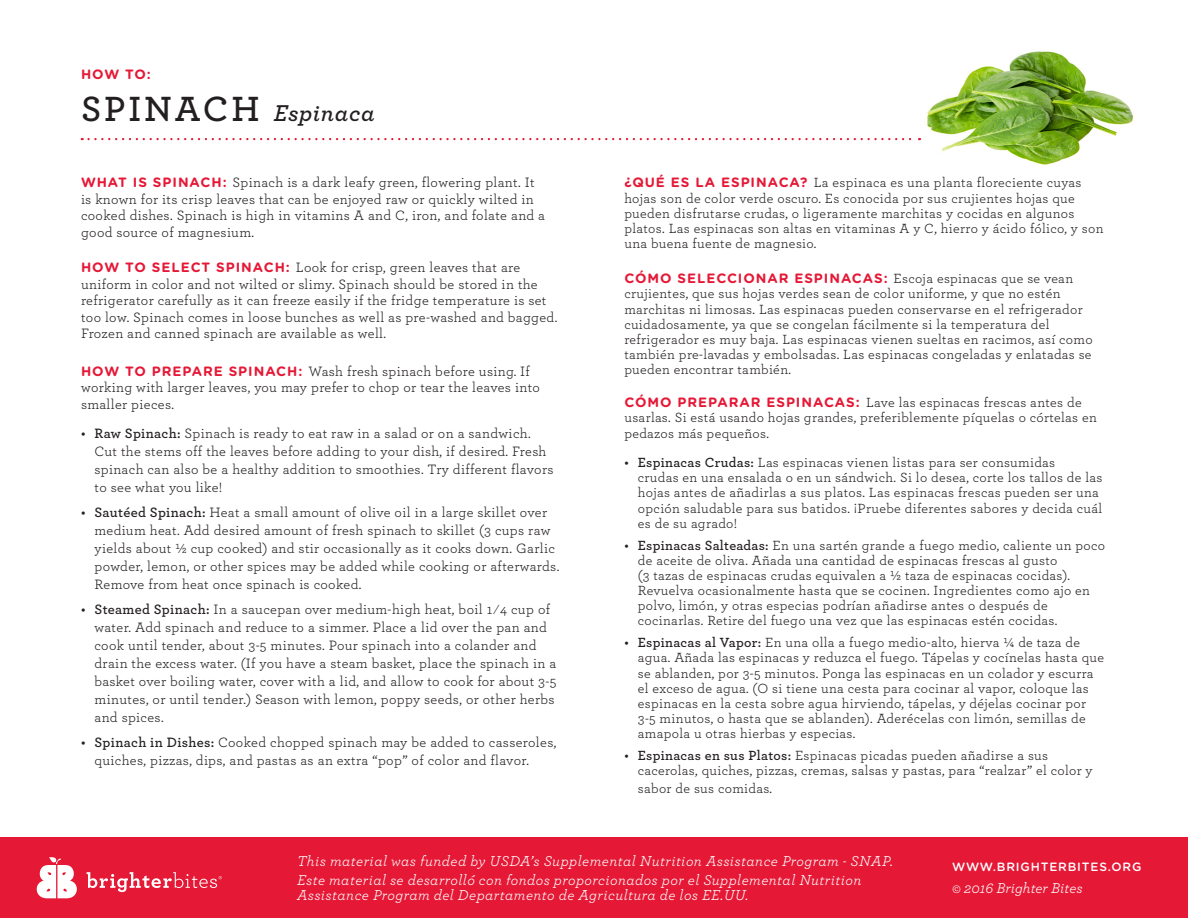
<style>
.page{position:relative;width:1188px;height:918px;background:#fff}
.page>*{position:absolute;margin:0;border:0;box-sizing:border-box;transform-origin:0 0}
.t1{font:italic 600 24px "Archer";letter-spacing:.025em;color:#231f20}
.t2{font:italic 15px/15px "Archer";letter-spacing:.03em;color:#fff}
.t3{font:italic 15px "Archer";color:#fff}
.t4{font:14.25px/18px "Archer";letter-spacing:.025em;color:#231f20}
.t5{font:13.95px/15.1px "Archer";letter-spacing:.025em;color:#231f20}
.t6{font:700 13.5px "Gotham Rounded";letter-spacing:.07em;color:#e51836}
.t7{font:500 12px "Gotham Rounded";letter-spacing:.07em;color:#fff}
.s1{font-style:normal;font-size:36.75px}
.s2{font-family:"Gotham Rounded";font-weight:700;font-size:13.5px;color:#e51836}
.s3{font-weight:600}
.s4{font-family:"Archer";font-weight:400;font-size:13.95px;color:#231f20}
</style>
<div class="page">
<img style="left:920px;top:51px;width:214px;height:114px">
<div style="left:0;top:838px;width:1188px;height:80px;background:#e51836"></div>
<svg style="left:37px;top:857px;width:40px;height:41px"></svg>
<svg style="left:87px;top:872px;width:135px;height:20px"></svg>
<svg style="left:89px;top:138px;width:831px;height:2px"></svg>
<p class="t6" style="left:81px;top:65px;width:71px">HOW TO:</p>
<p class="t1" style="left:81px;top:95px;width:295px"><span class="s1">SPINACH</span> Espinaca</p>
<p class="t4" style="left:81px;top:173px;width:466px;line-height:16.5px"><span class="s2">WHAT IS SPINACH:</span> Spinach is a dark leafy green, flowering plant. It is known for its crisp leaves that can be enjoyed raw or quickly wilted in cooked dishes. Spinach is high in vitamins A and C, iron, and folate and a good source of magnesium.</p>
<p class="t4" style="left:81px;top:258px;width:478px;line-height:16.5px"><span class="s2">HOW TO SELECT SPINACH:</span> Look for crisp, green leaves that are uniform in color and not wilted or slimy. Spinach should be stored in the refrigerator carefully as it can freeze easily if the fridge temperature is set too low. Spinach comes in loose bunches as well as pre-washed and bagged.<br>Frozen and canned spinach are available as well.</p>
<p class="t4" style="left:81px;top:362px;width:461px;line-height:16.5px"><span class="s2">HOW TO PREPARE SPINACH:</span> Wash fresh spinach before using. If working with larger leaves, you may prefer to chop or tear the leaves into smaller pieces.</p>
<p class="t4" style="left:94px;top:424px;width:461px;text-indent:-14px"><span class="s3">• Raw Spinach:</span> Spinach is ready to eat raw in a salad or on a sandwich.<br>Cut the stems off the leaves before adding to your dish, if desired. Fresh spinach can also be a healthy addition to smoothies. Try different flavors to see what you like!</p>
<p class="t4" style="left:94px;top:503px;width:466px;text-indent:-14px"><span class="s3">• Sautéed Spinach:</span> Heat a small amount of olive oil in a large skillet over medium heat. Add desired amount of fresh spinach to skillet (3 cups raw yields about ½ cup cooked) and stir occasionally as it cooks down. Garlic powder, lemon, or other spices may be added while cooking or afterwards.<br>Remove from heat once spinach is cooked.</p>
<p class="t4" style="left:94px;top:599px;width:464px;text-indent:-14px"><span class="s3">• Steamed Spinach:</span> In a saucepan over medium-high heat, boil 1⁄4 cup of water. Add spinach and reduce to a simmer. Place a lid over the pan and cook until tender, about 3-5 minutes. Pour spinach into a colander and drain the excess water. (If you have a steam basket, place the spinach in a basket over boiling water, cover with a lid, and allow to cook for about 3-5 minutes, or until tender.) Season with lemon, poppy seeds, or other herbs and spices.</p>
<p class="t4" style="left:94px;top:732px;width:463px;text-indent:-14px"><span class="s3">• Spinach in Dishes:</span> Cooked chopped spinach may be added to casseroles, quiches, pizzas, dips, and pastas as an extra “pop” of color and flavor.</p>
<p class="t5" style="left:624px;top:175px;width:481px"><span class="s2">¿QUÉ ES LA ESPINACA?</span> La espinaca es una planta floreciente cuyas hojas son de color verde oscuro. Es conocida por sus crujientes hojas que pueden disfrutarse crudas, o ligeramente marchitas y cocidas en algunos platos. Las espinacas son altas en vitaminas A y C, hierro y ácido fólico, y son una buena fuente de magnesio.</p>
<p class="t6" style="left:624px;top:269px;width:450px">CÓMO SELECCIONAR ESPINACAS: <span class="s4">Escoja espinacas que se vean</span></p>
<p class="t5" style="left:624px;top:286px;width:470px">crujientes, que sus hojas verdes sean de color uniforme, y que no estén marchitas ni limosas. Las espinacas pueden conservarse en el refrigerador cuidadosamente, ya que se congelan fácilmente si la temperatura del refrigerador es muy baja. Las espinacas vienen sueltas en racimos, así como también pre-lavadas y embolsadas. Las espinacas congeladas y enlatadas se pueden encontrar también.</p>
<p class="t5" style="left:624px;top:394px;width:474px"><span class="s2">CÓMO PREPARAR ESPINACAS:</span> Lave las espinacas frescas antes de usarlas. Si está usando hojas grandes, preferiblemente píquelas o córtelas en pedazos más pequeños.</p>
<p class="t5" style="left:638px;top:454px;width:466px;text-indent:-14px"><span class="s3">• Espinacas Crudas:</span> Las espinacas vienen listas para ser consumidas<br>crudas en una ensalada o en un sándwich. Si lo desea, corte los tallos de las hojas antes de añadirlas a sus platos. Las espinacas frescas pueden ser una opción saludable para sus batidos. ¡Pruebe diferentes sabores y decida cuál es de su agrado!</p>
<p class="t5" style="left:638px;top:537px;width:469px;text-indent:-14px"><span class="s3">• Espinacas Salteadas:</span> En una sartén grande a fuego medio, caliente un poco de aceite de oliva. Añada una cantidad de espinacas frescas al gusto<br>(3 tazas de espinacas crudas equivalen a ½ taza de espinacas cocidas).<br>Revuelva ocasionalmente hasta que se cocinen. Ingredientes como ajo en polvo, limón, y otras especias podrían añadirse antes o después de cocinarlas. Retire del fuego una vez que las espinacas estén cocidas.</p>
<p class="t5" style="left:638px;top:634px;width:468px;text-indent:-14px"><span class="s3">• Espinacas al Vapor:</span> En una olla a fuego medio-alto, hierva ¼ de taza de agua. Añada las espinacas y reduzca el fuego. Tápelas y cocínelas hasta que se ablanden, por 3-5 minutos. Ponga las espinacas en un colador y escurra el exceso de agua. (O si tiene una cesta para cocinar al vapor, coloque las espinacas en la cesta sobre agua hirviendo, tápelas, y déjelas cocinar por 3-5 minutos, o hasta que se ablanden). Aderécelas con limón, semillas de amapola u otras hierbas y especias.</p>
<p class="t5" style="left:638px;top:747px;width:456px;text-indent:-14px"><span class="s3">• Espinacas en sus Platos:</span> Espinacas picadas pueden añadirse a sus cacerolas, quiches, pizzas, cremas, salsas y pastas, para “realzar” el color y</p>
<p class="t5" style="left:638px;top:780px;width:136px">sabor de sus comidas.</p>
<p class="t2" style="left:297px;top:853px;width:597px">This material was funded by USDA’s Supplemental Nutrition Assistance Program - SNAP.</p>
<p class="t2" style="left:297px;top:872px;width:566px">Este material se desarrolló con fondos proporcionados por el Supplemental Nutrition<br>Assistance Program del Departamento de Agricultura de los EE.UU.</p>
<p class="t7" style="left:952px;top:859px;width:191px">WWW.BRIGHTERBITES.ORG</p>
<p class="t3" style="left:952px;top:877px;width:132px">© 2016 Brighter Bites</p>
</div>
